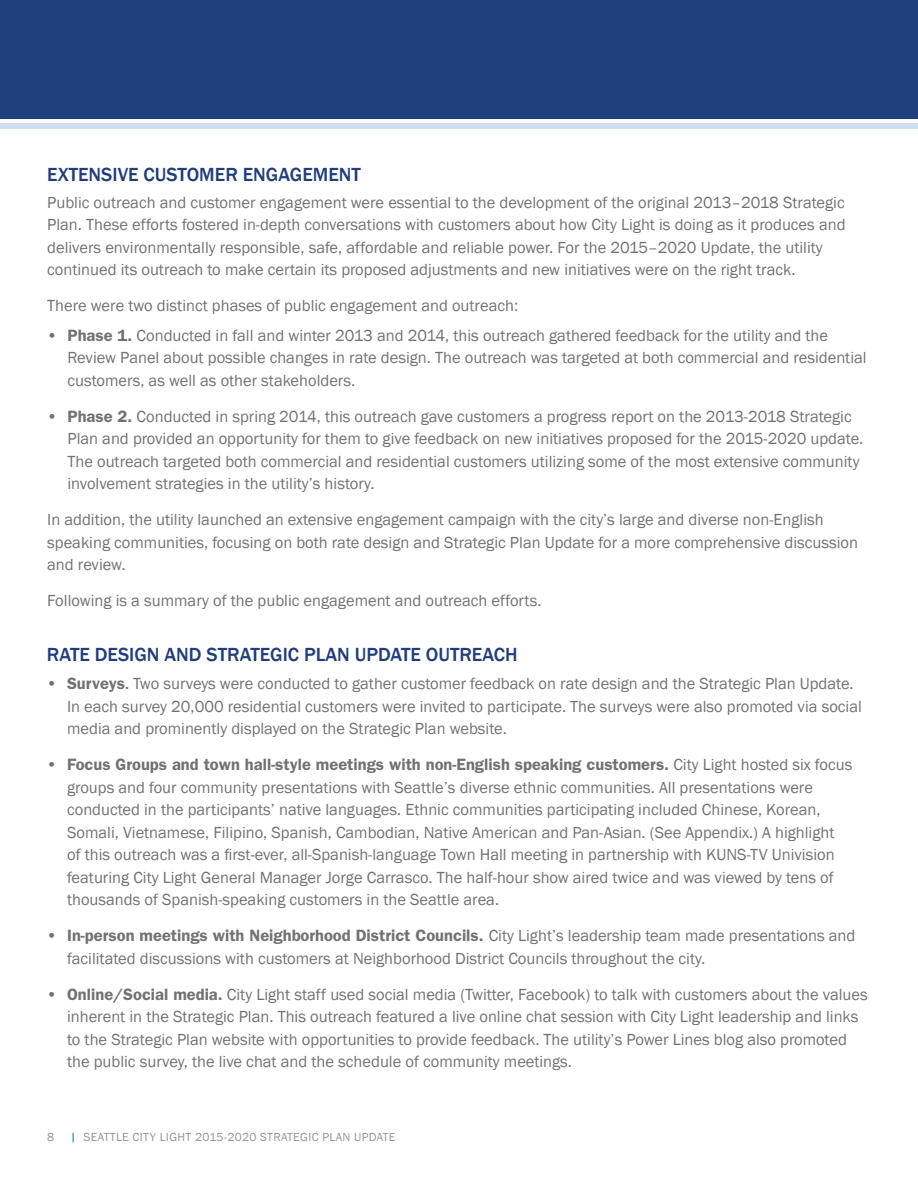
<style>
.page{position:relative;width:918px;height:1188px;background:#fff}
.page>*{position:absolute;margin:0;border:0;box-sizing:border-box;transform-origin:0 0}
.t1{font:500 19.5px "Franklin Gothic";color:#203d7c}
.t2{font:16.5px/22.5px "Franklin Gothic";color:#717271}
.t3{font:12px "Franklin Gothic";letter-spacing:.03em;color:#939598}
.s1{font-weight:600}
.s2{font-weight:500}
</style>
<div class="page">
<div style="left:0;top:0;width:918px;height:118px;background:#203d7c"></div>
<div style="left:0;top:123px;width:918px;height:6px;background:#cfe0f3"></div>
<p class="t1" style="left:47px;top:162px;width:315px">EXTENSIVE CUSTOMER ENGAGEMENT</p>
<p class="t2" style="left:47px;top:192px;width:800px">Public outreach and customer engagement were essential to the development of the original 2013–2018 Strategic Plan. These efforts fostered in-depth conversations with customers about how City Light is doing as it produces and delivers environmentally responsible, safe, affordable and reliable power. For the 2015–2020 Update, the utility continued its outreach to make certain its proposed adjustments and new initiatives were on the right track.</p>
<p class="t2" style="left:47px;top:295px;width:472px">There were two distinct phases of public engagement and outreach:</p>
<p class="t2" style="left:67px;top:324px;width:801px;text-indent:-20px"><span class="s1">• Phase 1.</span> Conducted in fall and winter 2013 and 2014, this outreach gathered feedback for the utility and the<br>Review Panel about possible changes in rate design. The outreach was targeted at both commercial and residential customers, as well as other stakeholders.</p>
<p class="t2" style="left:67px;top:405px;width:797px;text-indent:-20px"><span class="s1">• Phase 2.</span> Conducted in spring 2014, this outreach gave customers a progress report on the 2013-2018 Strategic Plan and provided an opportunity for them to give feedback on new initiatives proposed for the 2015-2020 update.<br>The outreach targeted both commercial and residential customers utilizing some of the most extensive community involvement strategies in the utility’s history.</p>
<p class="t2" style="left:47px;top:509px;width:812px">In addition, the utility launched an extensive engagement campaign with the city’s large and diverse non-English speaking communities, focusing on both rate design and Strategic Plan Update for a more comprehensive discussion and review.</p>
<p class="t2" style="left:47px;top:590px;width:496px">Following is a summary of the public engagement and outreach efforts.</p>
<p class="t1" style="left:47px;top:643px;width:472px">RATE DESIGN AND STRATEGIC PLAN UPDATE OUTREACH</p>
<p class="t2" style="left:67px;top:673px;width:796px;text-indent:-20px"><span class="s1">• Surveys</span><span class="s2">.</span> Two surveys were conducted to gather customer feedback on rate design and the Strategic Plan Update.<br>In each survey 20,000 residential customers were invited to participate. The surveys were also promoted via social media and prominently displayed on the Strategic Plan website.</p>
<p class="t2" style="left:67px;top:754px;width:787px;text-indent:-20px"><span class="s1">• Focus Groups and town hall-style meetings with non-English speaking customers.</span> City Light hosted six focus groups and four community presentations with Seattle’s diverse ethnic communities. All presentations were conducted in the participants’ native languages. Ethnic communities participating included Chinese, Korean, Somali, Vietnamese, Filipino, Spanish, Cambodian, Native American and Pan-Asian. (See Appendix.) A highlight<br>of this outreach was a first-ever, all-Spanish-language Town Hall meeting in partnership with KUNS-TV Univision featuring City Light General Manager Jorge Carrasco. The half-hour show aired twice and was viewed by tens of thousands of Spanish-speaking customers in the Seattle area.</p>
<p class="t2" style="left:67px;top:925px;width:790px;text-indent:-20px"><span class="s1">• In-person meetings with Neighborhood District Councils.</span> City Light’s leadership team made presentations and facilitated discussions with customers at Neighborhood District Councils throughout the city.</p>
<p class="t2" style="left:67px;top:983px;width:802px;text-indent:-20px"><span class="s1">• Online/Social media.</span> City Light staff used social media (Twitter, Facebook) to talk with customers about the values inherent in the Strategic Plan. This outreach featured a live online chat session with City Light leadership and links to the Strategic Plan website with opportunities to provide feedback. The utility’s Power Lines blog also promoted the public survey, the live chat and the schedule of community meetings.</p>
<p class="t3" style="left:47px;top:1130px;width:9px">8</p>
<p class="t3" style="left:84px;top:1130px;width:313px">SEATTLE CITY LIGHT 2015-2020 STRATEGIC PLAN UPDATE</p>
</div>
